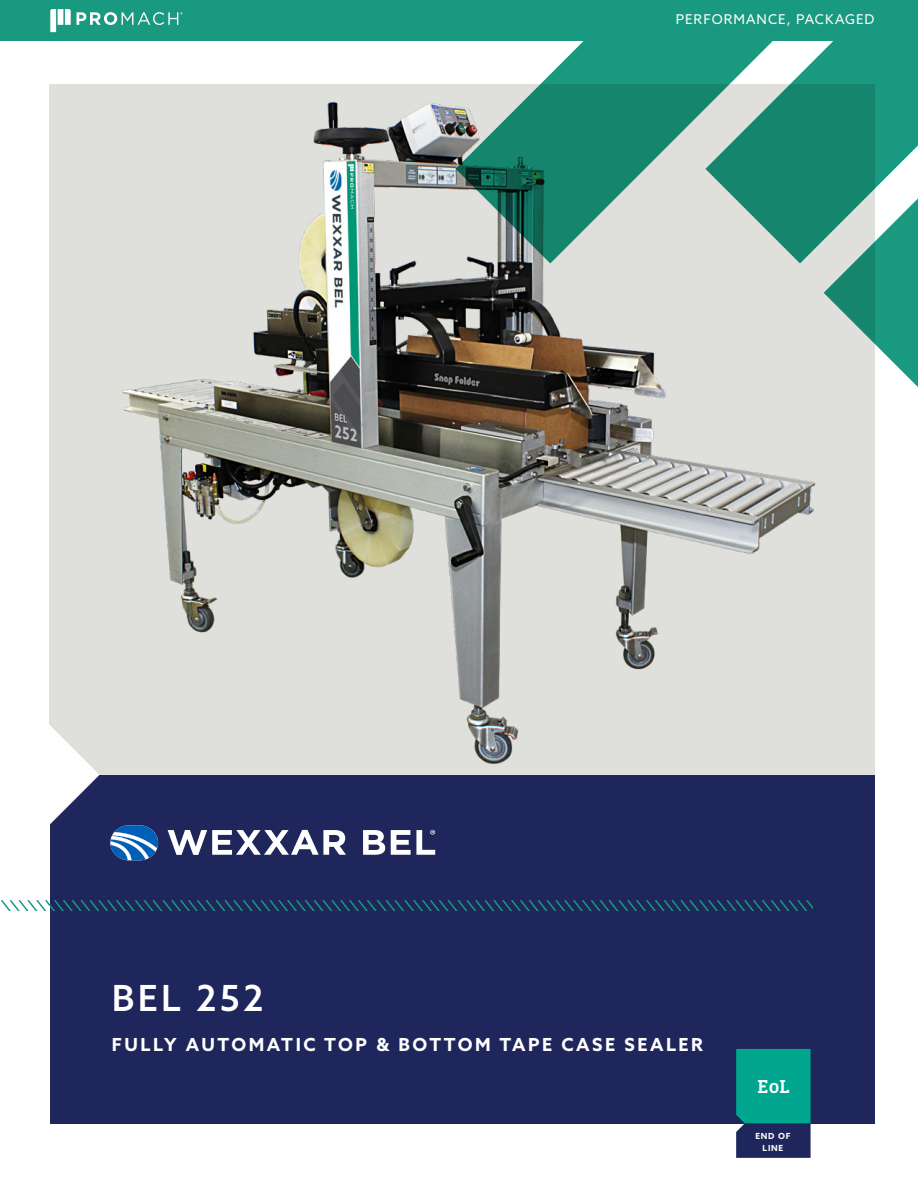
<style>
.page{position:relative;width:918px;height:1188px;background:#fff}
.page>*{position:absolute;margin:0;border:0;box-sizing:border-box;transform-origin:0 0}
.T2___Model_Name__cov{font:500 36px "Azo Sans";letter-spacing:.09em;color:#fff}
.t1{font:500 19.2px "Vista Slab OTCE";color:#fff}
.T3___Model_Descripti{font:700 18px "Azo Sans";letter-spacing:.14em;color:#fff}
.t2{font:13.5px "Azo Sans";letter-spacing:.075em;color:#fff}
.t3{font:700 8.4px/12px "Azo Sans";letter-spacing:.09em;color:#fff;text-align:center}
</style>
<div class="page">
<div style="left:50px;top:775px;width:824px;height:348px;background:#1f265b"></div>
<div style="left:50px;top:84px;width:825px;height:691px;background:#dfe0db"></div>
<img style="left:122px;top:102px;width:694px;height:662px">
<svg style="left:168px;top:830px;width:178px;height:25px"></svg>
<svg style="left:363px;top:830px;width:22px;height:25px"></svg>
<svg style="left:391px;top:830px;width:44px;height:25px"></svg>
<svg style="left:110px;top:825px;width:48px;height:35px;background:#497fbb"></svg>
<svg style="left:1px;top:901px;width:812px;height:10px"></svg>
<svg style="left:736px;top:1049px;width:75px;height:109px;background:#0b7e7e"></svg>
<svg style="left:456px;top:41px;width:462px;height:346px"></svg>
<div style="left:0;top:0;width:918px;height:41px;background:#19997f"></div>
<svg style="left:50px;top:9px;width:133px;height:23px"></svg>
<svg style="left:49px;top:691px;width:51px;height:134px"></svg>
<p class="t2" style="left:676px;top:11px;width:200px">PERFORMANCE, PACKAGED</p>
<p class="t2" style="left:700px;top:11px;width:200px">PERFORMANCE, PACKAGED</p>
<p class="T2___Model_Name__cov" style="left:112px;top:975px;width:154px">BEL 252</p>
<p class="T3___Model_Descripti" style="left:112px;top:1033px;width:593px">FULLY AUTOMATIC TOP &amp; BOTTOM TAPE CASE SEALER</p>
<p class="t1" style="left:757px;top:1075px;width:34px">EoL</p>
<p class="t3" style="left:755px;top:1129px;width:37px">END OF<br>LINE</p>
</div>
